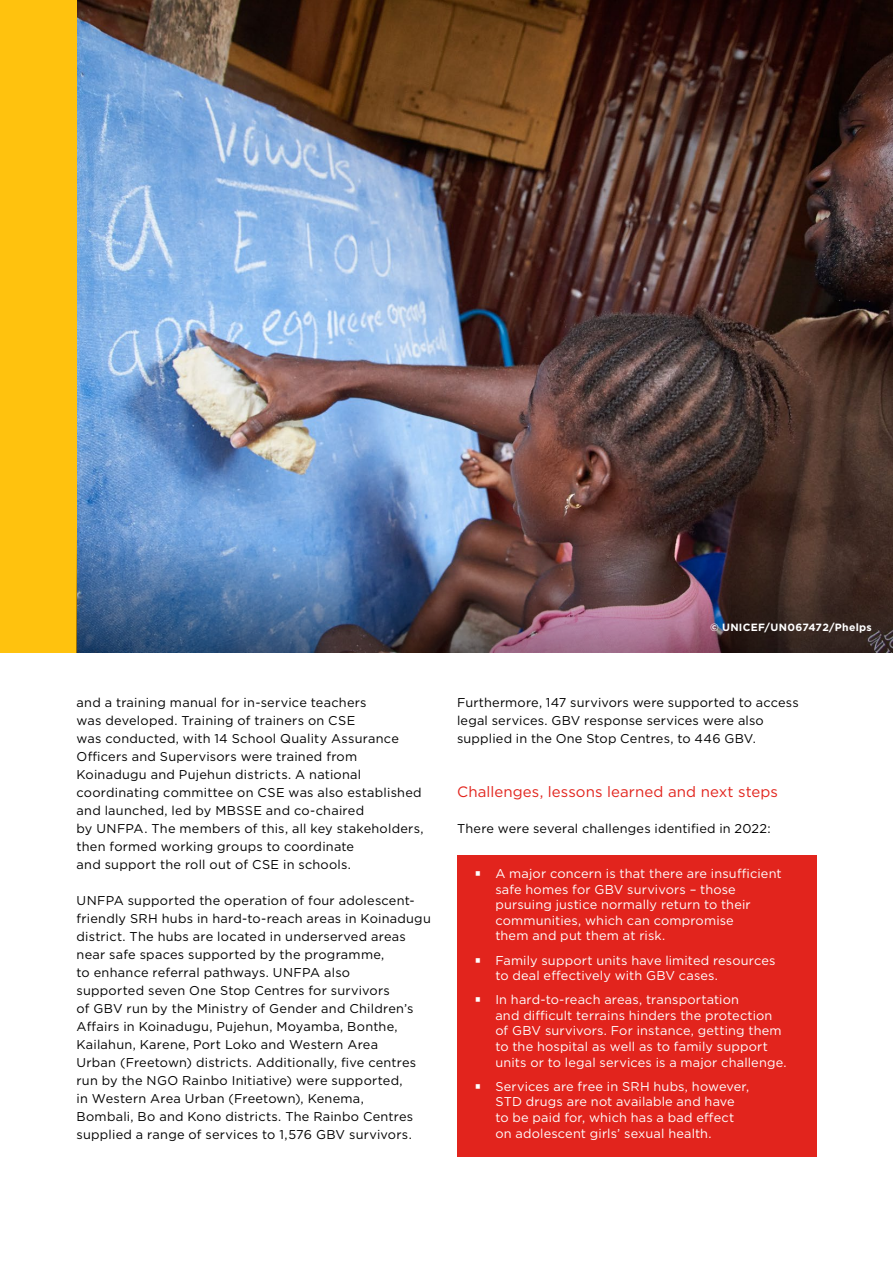
<style>
.page{position:relative;width:893px;height:1263px;background:#fff}
.page>*{position:absolute;margin:0;border:0;box-sizing:border-box;transform-origin:0 0}
.t1{font:15px "Gotham";letter-spacing:.005em;color:#e2241d}
.t2{font:12.75px/18px "Gotham";letter-spacing:.02em;color:#000}
.t3{font:12.75px/15.6px "Gotham";letter-spacing:.015em;color:#fff}
.t4{font:700 10.5px "Gotham";letter-spacing:.025em;color:#fff}
.s1{font-family:"Lubalin Graph Std";font-weight:600}
</style>
<div class="page">
<div style="left:457px;top:855px;width:359px;height:105px;background:#e2241d"></div>
<div style="left:457px;top:941px;width:359px;height:59px;background:#e2241d"></div>
<div style="left:457px;top:981px;width:359px;height:105px;background:#e2241d"></div>
<div style="left:457px;top:1068px;width:359px;height:89px;background:#e2241d"></div>
<img style="left:77px;top:0;width:816px;height:534px">
<div style="left:0;top:0;width:77px;height:653px;background:#ffc20e"></div>
<img style="left:77px;top:534px;width:816px;height:119px">
<p class="t2" style="left:77px;top:693px;width:349px">and a training manual for in-service teachers<br>was developed. Training of trainers on CSE<br>was conducted, with 14 School Quality Assurance Officers and Supervisors were trained from Koinadugu and Pujehun districts. A national coordinating committee on CSE was also established and launched, led by MBSSE and co-chaired<br>by UNFPA. The members of this, all key stakeholders, then formed working groups to coordinate<br>and support the roll out of CSE in schools.</p>
<p class="t2" style="left:77px;top:891px;width:356px">UNFPA supported the operation of four adolescent&shy;friendly SRH hubs in hard-to-reach areas in Koinadugu district. The hubs are located in underserved areas near safe spaces supported by the programme,<br>to enhance referral pathways. UNFPA also<br>supported seven One Stop Centres for survivors<br>of GBV run by the Ministry of Gender and Children’s Affairs in Koinadugu, Pujehun, Moyamba, Bonthe, Kailahun, Karene, Port Loko and Western Area<br>Urban (Freetown) districts. Additionally, five centres run by the NGO Rainbo Initiative) were supported,<br>in Western Area Urban (Freetown), Kenema,<br>Bombali, Bo and Kono districts. The Rainbo Centres supplied a range of services to 1,576 GBV survivors.</p>
<p class="t4" style="left:710px;top:621px;width:163px">© UNICEF/UN067472/Phelps</p>
<p class="t2" style="left:457px;top:693px;width:343px">Furthermore, 147 survivors were supported to access legal services. GBV response services were also supplied in the One Stop Centres, to 446 GBV.</p>
<p class="t1" style="left:457px;top:782px;width:322px">Challenges, lessons learned and next steps</p>
<p class="t2" style="left:457px;top:819px;width:315px">There were several challenges identified in 2022:</p>
<p class="t3" style="left:495px;top:865px;width:288px;text-indent:-21px"><span class="s1">•</span> A major concern is that there are insufficient safe homes for GBV survivors – those pursuing justice normally return to their communities, which can compromise<br>them and put them at risk.</p>
<p class="t3" style="left:495px;top:952px;width:282px;text-indent:-21px"><span class="s1">•</span> Family support units have limited resources to deal effectively with GBV cases.</p>
<p class="t3" style="left:495px;top:992px;width:293px;text-indent:-21px"><span class="s1">•</span> In hard-to-reach areas, transportation<br>and difficult terrains hinders the protection of GBV survivors. For instance, getting them to the hospital as well as to family support units or to legal services is a major challenge.</p>
<p class="t3" style="left:495px;top:1078px;width:255px;text-indent:-21px"><span class="s1">•</span> Services are free in SRH hubs, however, STD drugs are not available and have to be paid for, which has a bad effect on adolescent girls’ sexual health.</p>
</div>
